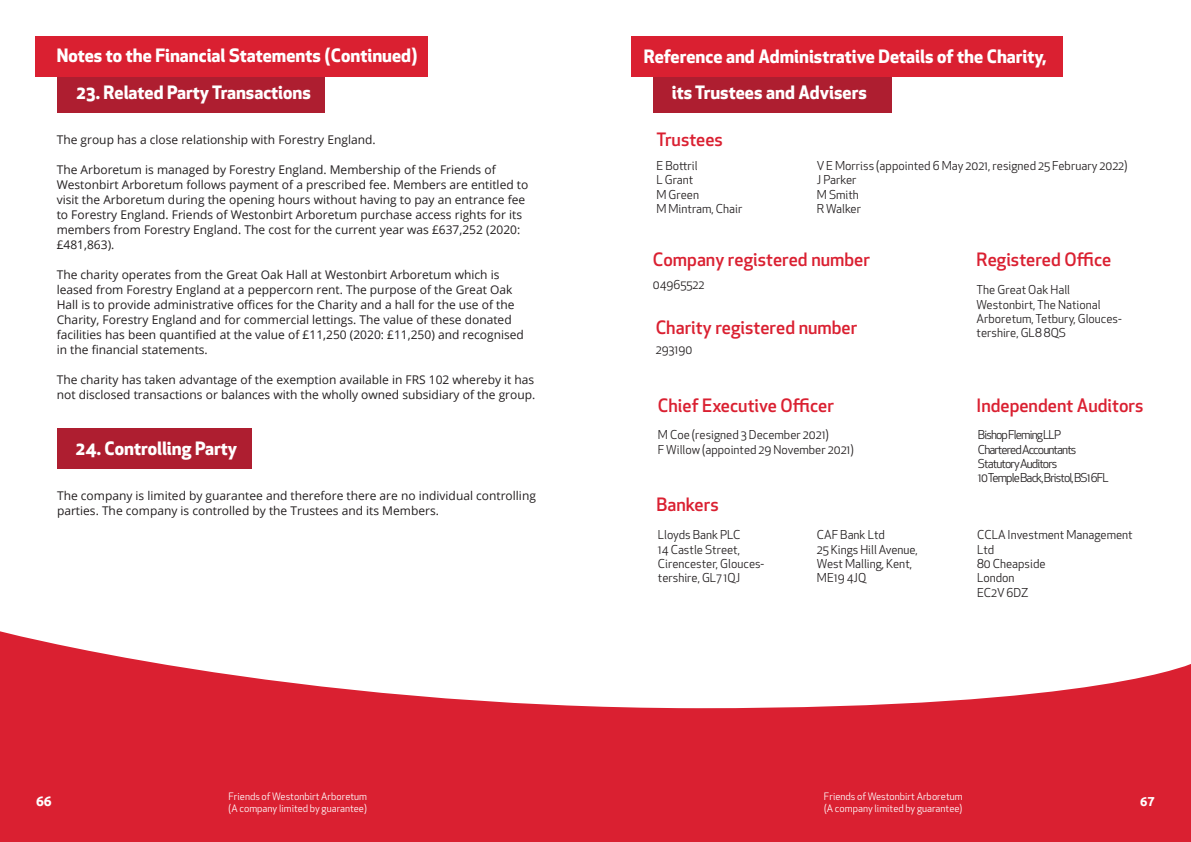
<style>
.page{position:relative;width:1191px;height:842px;background:#fff}
.page>*{position:absolute;margin:0;border:0;box-sizing:border-box;transform-origin:0 0}
.t1{font:700 18px "Apex New";color:#fff}
.t2{font:500 18px "Apex New";color:#da2031}
.t3{font:700 14px "Ubuntu";color:#fff}
.t4{font:700 13px "Ubuntu";color:#fff}
.t5{font:12px/15px "Open Sans";color:#231f20}
.t6{font:12px/14.4px "Apex New";color:#231f20}
.t7{font:12px/14.4px "Apex New";letter-spacing:-.075em;color:#231f20}
.t8{font:10px/12px "Apex New";color:#fff}
</style>
<div class="page">
<svg style="left:0;top:631px;width:1191px;height:211px;fill:#da2031"></svg>
<div style="left:57px;top:72px;width:268px;height:40px;background:#ae1e30"></div>
<div style="left:653px;top:72px;width:238px;height:40px;background:#ae1e30"></div>
<div style="left:57px;top:428px;width:195px;height:41px;background:#ae1e30"></div>
<div style="left:631px;top:36px;width:432px;height:41px;background:#da2031"></div>
<div style="left:36px;top:36px;width:392px;height:41px;background:#da2031"></div>
<h1 class="t1" style="left:57px;top:43px;width:362px">Notes to the Financial Statements (Continued)</h1>
<h1 class="t1" style="left:76px;top:79px;width:236px">23. Related Party Transactions</h1>
<p class="t5" style="left:57px;top:132px;width:320px">The group has a close relationship with Forestry England.</p>
<p class="t5" style="left:57px;top:162px;width:473px">The Arboretum is managed by Forestry England. Membership of the Friends of Westonbirt Arboretum follows payment of a prescribed fee. Members are entitled to visit the Arboretum during the opening hours without having to pay an entrance fee to Forestry England. Friends of Westonbirt Arboretum purchase access rights for its members from Forestry England. The cost for the current year was £637,252 (2020: £481,863).</p>
<p class="t5" style="left:57px;top:267px;width:469px">The charity operates from the Great Oak Hall at Westonbirt Arboretum which is leased from Forestry England at a peppercorn rent. The purpose of the Great Oak Hall is to provide administrative offices for the Charity and a hall for the use of the Charity, Forestry England and for commercial lettings. The value of these donated facilities has been quantified at the value of £11,250 (2020: £11,250) and recognised in the financial statements.</p>
<p class="t5" style="left:57px;top:372px;width:480px">The charity has taken advantage of the exemption available in FRS 102 whereby it has not disclosed transactions or balances with the wholly owned subsidiary of the group.</p>
<h1 class="t1" style="left:76px;top:436px;width:163px">24. Controlling Party</h1>
<p class="t5" style="left:57px;top:488px;width:480px">The company is limited by guarantee and therefore there are no individual controlling parties. The company is controlled by the Trustees and its Members.</p>
<h1 class="t1" style="left:644px;top:43px;width:404px">Reference and Administrative Details of the Charity,</h1>
<h1 class="t1" style="left:672px;top:79px;width:197px">its Trustees and Advisers</h1>
<h1 class="t2" style="left:656px;top:127px;width:68px">Trustees</h1>
<p class="t6" style="left:656px;top:158px;width:87px">E Bottril<br>L Grant<br>M Green<br>M Mintram, Chair</p>
<p class="t6" style="left:817px;top:158px;width:312px">V E Morriss (appointed 6 May 2021, resigned 25 February 2022)<br>J Parker<br>M Smith<br>R Walker</p>
<h1 class="t2" style="left:653px;top:248px;width:219px">Company registered number</h1>
<p class="t6" style="left:653px;top:277px;width:53px">04965522</p>
<h1 class="t2" style="left:655px;top:316px;width:203px">Charity registered number</h1>
<p class="t6" style="left:656px;top:343px;width:38px">293190</p>
<h1 class="t2" style="left:976px;top:248px;width:136px">Registered Office</h1>
<p class="t6" style="left:976px;top:283px;width:147px">The Great Oak Hall<br>Westonbirt, The National<br>Arboretum, Tetbury, Glouces&shy;tershire, GL8 8QS</p>
<h1 class="t2" style="left:658px;top:394px;width:178px">Chief Executive Officer</h1>
<h1 class="t2" style="left:976px;top:394px;width:168px">Independent Auditors</h1>
<p class="t6" style="left:658px;top:428px;width:197px">M Coe (resigned 3 December 2021)<br>F Willow (appointed 29 November 2021)</p>
<h1 class="t2" style="left:656px;top:493px;width:64px">Bankers</h1>
<p class="t7" style="left:978px;top:428px;width:133px">Bishop Fleming LLP<br>Chartered Accountants<br>Statutory Auditors<br>10 Temple Back,Bristol,BS1 6FL</p>
<p class="t6" style="left:658px;top:528px;width:108px">Lloyds Bank PLC<br>14 Castle Street,<br>Cirencester, Glouces&shy;tershire, GL7 1QJ</p>
<p class="t6" style="left:977px;top:528px;width:157px">CCLA Investment Management<br>Ltd<br>80 Cheapside<br>London<br>EC2V 6DZ</p>
<p class="t6" style="left:817px;top:528px;width:102px">CAF Bank Ltd<br>25 Kings Hill Avenue,<br>West Malling, Kent,<br>ME19 4JQ</p>
<p class="t8" style="left:228px;top:790px;width:140px">Friends of Westonbirt Arboretum (A company limited by guarantee)</p>
<p class="t8" style="left:824px;top:790px;width:140px">Friends of Westonbirt Arboretum (A company limited by guarantee)</p>
<p class="t3" style="left:36px;top:792px;width:17px">66</p>
<p class="t4" style="left:1140px;top:793px;width:16px">67</p>
</div>
